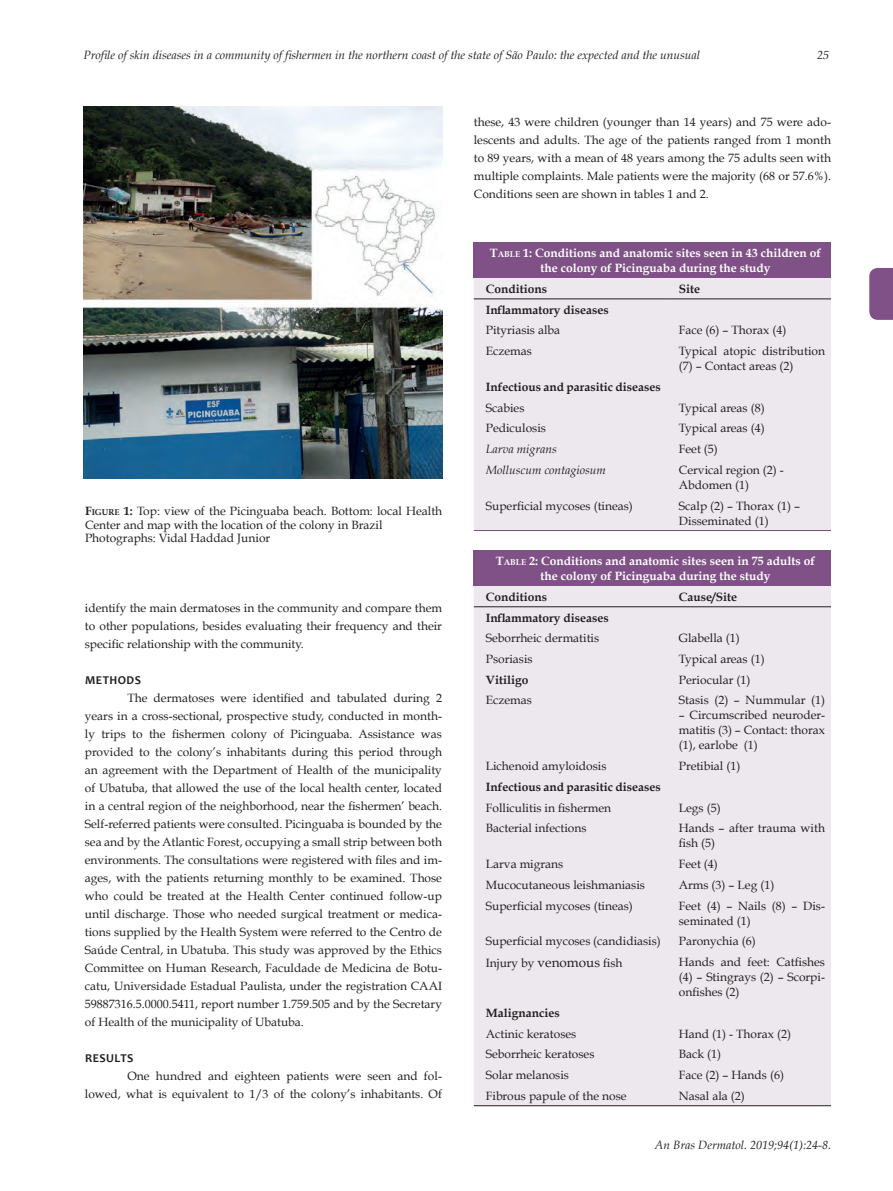
<style>
.page{position:relative;width:893px;height:1191px;background:#fff}
.page>*{position:absolute;margin:0;border:0;box-sizing:border-box;transform-origin:0 0}
.ABD-ING_-_2016{font:12px/18px "Book Antiqua";color:#231f20;text-align:justify}
.Tabela{font:12px/15px "Book Antiqua";color:#231f20}
.Tabela-2{font:italic 12px "Book Antiqua";color:#231f20}
.Tabela-3{font:700 12px/15px "Book Antiqua";color:#fff;text-align:center}
.Tabela-4{font:700 12px "Book Antiqua";color:#231f20}
.Normal__Web{font:12px/13.8px "Book Antiqua";color:#231f20}
.ABD-ING_-_2016-2{font:700 12px "Candara";letter-spacing:.04em;color:#231f20}
.s1{font-weight:700}
.s2{font-weight:700;font-size:8.4px}
.s3{font-style:inherit}
.s4{font-size:8.4px}
.s5{font-size:13.5px}
</style>
<div class="page">
<svg style="left:869px;top:268px;width:24px;height:52px"></svg>
<img style="left:83px;top:106px;width:359px;height:373px">
<div style="left:474px;top:242px;width:357px;height:36px;background:#7f5186"></div>
<div style="left:474px;top:278px;width:357px;height:252px;background:#ede8ee"></div>
<hr style="left:474px;top:530px;width:193px;height:1px;background:#7f5186">
<hr style="left:667px;top:530px;width:164px;height:1px;background:#7f5186">
<hr style="left:474px;top:299px;width:193px;height:1px;background:#231f20">
<hr style="left:667px;top:299px;width:164px;height:1px;background:#231f20">
<div style="left:474px;top:550px;width:357px;height:36px;background:#7f5186"></div>
<div style="left:474px;top:586px;width:357px;height:519px;background:#ede8ee"></div>
<hr style="left:474px;top:1105px;width:193px;height:1px;background:#231f20">
<hr style="left:667px;top:1105px;width:164px;height:1px;background:#231f20">
<hr style="left:474px;top:606px;width:193px;height:1px;background:#231f20">
<hr style="left:667px;top:606px;width:164px;height:1px;background:#231f20">
<p class="Tabela-2" style="left:83px;top:48px;width:618px">Profile of skin diseases in a community of fishermen in the northern coast of the state of São Paulo: the expected and the unusual</p>
<p class="Tabela-2" style="left:817px;top:48px;width:13px">25</p>
<p class="Normal__Web" style="left:85px;top:504px;width:359px"><span class="s1">F</span><span class="s2">IGURE</span> <span class="s1">1:</span> Top: view of the Picinguaba beach. Bottom: local Health<br>Center and map with the location of the colony in Brazil</p>
<p class="Normal__Web" style="left:85px;top:531px;width:187px">Photographs: Vidal Haddad Junior</p>
<p class="ABD-ING_-_2016" style="left:85px;top:599px;width:359px">identify the main dermatoses in the community and compare them to other populations, besides evaluating their frequency and their specific relationship with the community.</p>
<p class="ABD-ING_-_2016-2" style="left:85px;top:673px;width:58px">METHODS</p>
<p class="ABD-ING_-_2016" style="left:85px;top:689px;width:359px;text-indent:43px">The dermatoses were identified and tabulated during 2 years in a cross-sectional, prospective study, conducted in month&shy;ly trips to the fishermen colony of Picinguaba. Assistance was provided to the colony’s inhabitants during this period through an agreement with the Department of Health of the municipality of Ubatuba, that allowed the use of the local health center, located in a central region of the neighborhood, near the fishermen’ beach.<br>Self-referred patients were consulted. Picinguaba is bounded by the sea and by the Atlantic Forest, occupying a small strip between both environments. The consultations were registered with files and im&shy;ages, with the patients returning monthly to be examined. Those who could be treated at the Health Center continued follow-up until discharge. Those who needed surgical treatment or medica&shy;tions supplied by the Health System were referred to the Centro de Saúde Central, in Ubatuba. This study was approved by the Ethics Committee on Human Research, Faculdade de Medicina de Botu&shy;catu, Universidade Estadual Paulista, under the registration CAAI 59887316.5.0000.5411, report number 1.759.505 and by the Secretary of Health of the municipality of Ubatuba.</p>
<p class="ABD-ING_-_2016-2" style="left:85px;top:1051px;width:50px">RESULTS</p>
<p class="ABD-ING_-_2016" style="left:85px;top:1067px;width:359px;text-align:right">One hundred and eighteen patients were seen and fol-<br>lowed, what is equivalent to 1/3 of the colony’s inhabitants. Of</p>
<p class="ABD-ING_-_2016" style="left:474px;top:113px;width:359px">these, 43 were children (younger than 14 years) and 75 were ado&shy;lescents and adults. The age of the patients ranged from 1 month to 89 years, with a mean of 48 years among the 75 adults seen with multiple complaints. Male patients were the majority (68 or 57.6%).<br>Conditions seen are shown in tables 1 and 2.</p>
<p class="Tabela-3" style="left:490px;top:246px;width:333px"><span class="s3">T</span><span class="s4">ABLE</span> <span class="s3">1:</span> Conditions and anatomic sites seen in 43 children of the colony of Picinguaba during the study</p>
<p class="Tabela-4" style="left:486px;top:282px;width:63px">Conditions</p>
<p class="Tabela-4" style="left:679px;top:282px;width:23px">Site</p>
<p class="Tabela-4" style="left:486px;top:302px;width:124px">Inflammatory diseases</p>
<p class="Tabela" style="left:486px;top:323px;width:76px">Pityriasis alba</p>
<p class="Tabela" style="left:679px;top:323px;width:109px">Face (6) – Thorax (4)</p>
<p class="Tabela" style="left:486px;top:343px;width:48px">Eczemas</p>
<p class="Tabela" style="left:679px;top:343px;width:148px">Typical atopic distribution (7) – Contact areas (2)</p>
<p class="Tabela-4" style="left:486px;top:380px;width:177px">Infectious and parasitic diseases</p>
<p class="Tabela" style="left:486px;top:400px;width:40px">Scabies</p>
<p class="Tabela" style="left:679px;top:400px;width:87px">Typical areas (8)</p>
<p class="Tabela" style="left:486px;top:421px;width:62px">Pediculosis</p>
<p class="Tabela" style="left:679px;top:421px;width:87px">Typical areas (4)</p>
<p class="Tabela-2" style="left:486px;top:442px;width:73px">Larva migrans</p>
<p class="Tabela" style="left:679px;top:441px;width:41px">Feet (5)</p>
<p class="Tabela-2" style="left:486px;top:462px;width:122px">Molluscum contagiosum</p>
<p class="Tabela" style="left:679px;top:462px;width:107px">Cervical region (2) -</p>
<p class="Tabela" style="left:679px;top:477px;width:72px">Abdomen (1)</p>
<p class="Tabela" style="left:486px;top:498px;width:149px">Superficial mycoses (tineas)</p>
<p class="Tabela" style="left:679px;top:498px;width:123px">Scalp (2) – Thorax (1) –</p>
<p class="Tabela" style="left:679px;top:513px;width:91px">Disseminated (1)</p>
<p class="Tabela-3" style="left:496px;top:553px;width:321px"><span class="s3">T</span><span class="s4">ABLE</span> <span class="s3">2:</span> Conditions and anatomic sites seen in 75 adults of the colony of Picinguaba during the study</p>
<p class="Tabela-4" style="left:486px;top:589px;width:63px">Conditions</p>
<p class="Tabela-4" style="left:679px;top:589px;width:60px">Cause/Site</p>
<p class="Tabela-4" style="left:486px;top:610px;width:124px">Inflammatory diseases</p>
<p class="Tabela" style="left:486px;top:630px;width:115px">Seborrheic dermatitis</p>
<p class="Tabela" style="left:679px;top:630px;width:63px">Glabella (1)</p>
<p class="Tabela" style="left:486px;top:651px;width:48px">Psoriasis</p>
<p class="Tabela" style="left:679px;top:651px;width:87px">Typical areas (1)</p>
<p class="Tabela-4" style="left:486px;top:672px;width:44px">Vitiligo</p>
<p class="Tabela" style="left:679px;top:672px;width:73px">Periocular (1)</p>
<p class="Tabela" style="left:486px;top:693px;width:48px">Eczemas</p>
<p class="Tabela" style="left:679px;top:693px;width:148px">Stasis (2) – Nummular (1)</p>
<p class="Tabela" style="left:679px;top:708px;width:148px;text-align:justify">– Circumscribed neuroder&shy;matitis (3) – Contact: thorax (1), earlobe (1)</p>
<p class="Tabela" style="left:486px;top:758px;width:122px">Lichenoid amyloidosis</p>
<p class="Tabela" style="left:679px;top:758px;width:63px">Pretibial (1)</p>
<p class="Tabela-4" style="left:486px;top:780px;width:177px">Infectious and parasitic diseases</p>
<p class="Tabela" style="left:486px;top:800px;width:127px">Folliculitis in fishermen</p>
<p class="Tabela" style="left:679px;top:800px;width:43px">Legs (5)</p>
<p class="Tabela" style="left:486px;top:821px;width:102px">Bacterial infections</p>
<p class="Tabela" style="left:679px;top:821px;width:148px">Hands – after trauma with fish (5)</p>
<p class="Tabela" style="left:486px;top:856px;width:79px">Larva migrans</p>
<p class="Tabela" style="left:679px;top:856px;width:41px">Feet (4)</p>
<p class="Tabela" style="left:486px;top:877px;width:161px">Mucocutaneous leishmaniasis</p>
<p class="Tabela" style="left:679px;top:877px;width:97px">Arms (3) – Leg (1)</p>
<p class="Tabela" style="left:486px;top:898px;width:149px">Superficial mycoses (tineas)</p>
<p class="Tabela" style="left:679px;top:898px;width:148px">Feet (4) – Nails (8) – Dis&shy;seminated (1)</p>
<p class="Tabela" style="left:486px;top:933px;width:177px">Superficial mycoses (candidiasis)</p>
<p class="Tabela" style="left:679px;top:933px;width:78px">Paronychia (6)</p>
<p class="Tabela" style="left:486px;top:955px;width:138px">Injury by <span class="s5">venomous</span> fish</p>
<p class="Tabela" style="left:679px;top:954px;width:148px;text-align:justify">Hands and feet: Catfishes (4) – Stingrays (2) – Scorpi&shy;onfishes (2)</p>
<p class="Tabela-4" style="left:486px;top:1005px;width:75px">Malignancies</p>
<p class="Tabela" style="left:486px;top:1026px;width:92px">Actinic keratoses</p>
<p class="Tabela" style="left:679px;top:1026px;width:114px">Hand (1) - Thorax (2)</p>
<p class="Tabela" style="left:486px;top:1046px;width:110px">Seborrheic keratoses</p>
<p class="Tabela" style="left:679px;top:1046px;width:44px">Back (1)</p>
<p class="Tabela" style="left:486px;top:1067px;width:85px">Solar melanosis</p>
<p class="Tabela" style="left:679px;top:1067px;width:107px">Face (2) – Hands (6)</p>
<p class="Tabela" style="left:486px;top:1088px;width:142px">Fibrous papule of the nose</p>
<p class="Tabela" style="left:679px;top:1088px;width:68px">Nasal ala (2)</p>
<p class="Tabela-2" style="left:655px;top:1137px;width:178px">An Bras Dermatol. 2019;94(1):24-8.</p>
</div>
